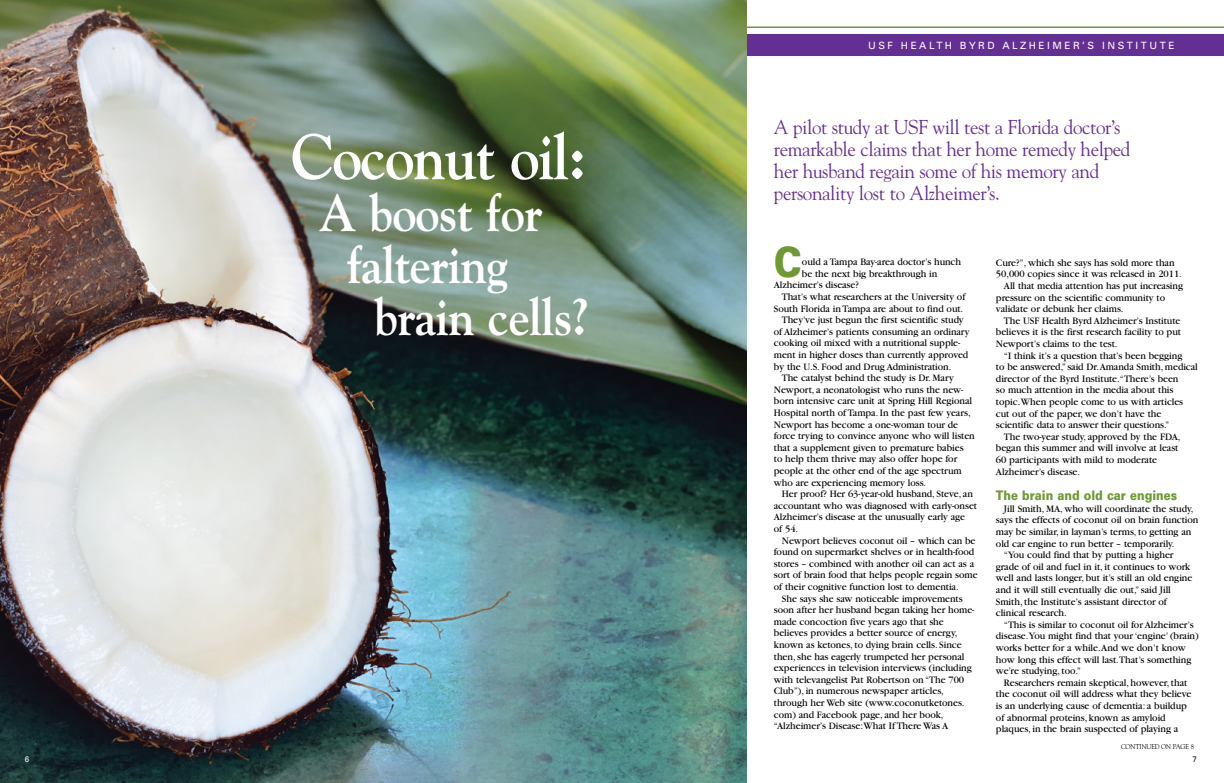
<style>
.page{position:relative;width:1224px;height:783px;background:#fff}
.page>*{position:absolute;margin:0;border:0;box-sizing:border-box;transform-origin:0 0}
.t1{font:700 64px "Goudy";letter-spacing:-.03em;color:#fff;scale:.93 1}
.t2{font:700 52px "Goudy";letter-spacing:-.02em;color:#fff;scale:.93 1}
.t3{font:900 41.8px "Univers";color:#6e9934;scale:.86 1}
.t4{font:20px/22px "Goudy";letter-spacing:-.02em;color:#642f92;scale:.95 1}
.t5{font:900 13.2px "Univers";color:#6e9934;scale:.86 1}
.t6{font:10.3px "Garamond";letter-spacing:-.005em;color:#000}
.t7{font:10px "Univers";letter-spacing:.25em;color:#fff}
.t8{font:8px "Univers";color:#fff}
.t9{font:8px "Univers";color:#000}
.t10{font:7px "Goudy";letter-spacing:-.015em;color:#000;scale:.92 1}
</style>
<div class="page">
<hr style="left:612px;top:26px;width:612px;height:2px;background:#6e9934">
<div style="left:612px;top:34px;width:612px;height:22px;background:#642f92"></div>
<img style="left:0;top:0;width:747px;height:783px">
<h1 class="t1" style="left:291px;top:119px;width:320px">Coconut oil:</h1>
<h2 class="t2" style="left:319px;top:182px;width:242px">A boost for</h2>
<h2 class="t2" style="left:346px;top:234px;width:175px">faltering</h2>
<h2 class="t2" style="left:374px;top:286px;width:234px">brain cells?</h2>
<p class="t7" style="left:868px;top:39px;width:308px">USF HEALTH BYRD ALZHEIMER’S INSTITUTE</p>
<h3 class="t4" style="left:774px;top:115px;width:377px">A pilot study at USF will test a Florida doctor’s remarkable claims that her home remedy helped her husband regain some of his memory and personality lost to Alzheimer’s.</h3>
<h3 class="t3" style="left:774px;top:236px;width:34px">C</h3>
<p class="t6" style="left:802px;top:257px;width:161px">ould a Tampa Bay-area doctor’s hunch</p>
<p class="t6" style="left:802px;top:268px;width:137px">be the next big breakthrough in</p>
<p class="t6" style="left:774px;top:280px;width:87px">Alzheimer’s disease?</p>
<p class="t6" style="left:782px;top:291px;width:185px">That’s what researchers at the University of</p>
<p class="t6" style="left:774px;top:303px;width:191px">South Florida in Tampa are about to find out.</p>
<p class="t6" style="left:782px;top:315px;width:183px">They’ve just begun the first scientific study</p>
<p class="t6" style="left:774px;top:326px;width:197px">of Alzheimer’s patients consuming an ordinary</p>
<p class="t6" style="left:774px;top:338px;width:188px">cooking oil mixed with a nutritional supple-</p>
<p class="t6" style="left:774px;top:349px;width:196px">ment in higher doses than currently approved</p>
<p class="t6" style="left:774px;top:361px;width:179px">by the U.S. Food and Drug Administration.</p>
<p class="t6" style="left:782px;top:373px;width:173px">The catalyst behind the study is Dr. Mary</p>
<p class="t6" style="left:774px;top:384px;width:191px">Newport, a neonatologist who runs the new-</p>
<p class="t6" style="left:774px;top:396px;width:200px">born intensive care unit at Spring Hill Regional</p>
<p class="t6" style="left:774px;top:407px;width:198px">Hospital north of Tampa. In the past few years,</p>
<p class="t6" style="left:774px;top:419px;width:186px">Newport has become a one-woman tour de</p>
<p class="t6" style="left:774px;top:431px;width:202px">force trying to convince anyone who will listen</p>
<p class="t6" style="left:774px;top:442px;width:191px">that a supplement given to premature babies</p>
<p class="t6" style="left:774px;top:454px;width:185px">to help them thrive may also offer hope for</p>
<p class="t6" style="left:774px;top:465px;width:189px">people at the other end of the age spectrum</p>
<p class="t6" style="left:774px;top:477px;width:154px">who are experiencing memory loss.</p>
<p class="t6" style="left:782px;top:489px;width:193px">Her proof? Her 63-year-old husband, Steve, an</p>
<p class="t6" style="left:774px;top:500px;width:205px">accountant who was diagnosed with early-onset</p>
<p class="t6" style="left:774px;top:512px;width:193px">Alzheimer’s disease at the unusually early age</p>
<p class="t6" style="left:774px;top:523px;width:26px">of 54.</p>
<p class="t6" style="left:782px;top:535px;width:195px">Newport believes coconut oil – which can be</p>
<p class="t6" style="left:774px;top:547px;width:202px">found on supermarket shelves or in health-food</p>
<p class="t6" style="left:774px;top:558px;width:202px">stores – combined with another oil can act as a</p>
<p class="t6" style="left:774px;top:570px;width:205px">sort of brain food that helps people regain some</p>
<p class="t6" style="left:774px;top:581px;width:186px">of their cognitive function lost to dementia.</p>
<p class="t6" style="left:782px;top:593px;width:182px">She says she saw noticeable improvements</p>
<p class="t6" style="left:774px;top:605px;width:202px">soon after her husband began taking her home-</p>
<p class="t6" style="left:774px;top:616px;width:171px">made concoction five years ago that she</p>
<p class="t6" style="left:774px;top:628px;width:185px">believes provides a better source of energy,</p>
<p class="t6" style="left:774px;top:639px;width:189px">known as ketones, to dying brain cells. Since</p>
<p class="t6" style="left:774px;top:651px;width:192px">then, she has eagerly trumpeted her personal</p>
<p class="t6" style="left:774px;top:663px;width:199px">experiences in television interviews (including</p>
<p class="t6" style="left:774px;top:674px;width:192px">with televangelist Pat Robertson on “The 700</p>
<p class="t6" style="left:774px;top:686px;width:171px">Club”), in numerous newspaper articles,</p>
<p class="t6" style="left:774px;top:697px;width:192px">through her Web site (www.coconutketones.</p>
<p class="t6" style="left:774px;top:709px;width:171px">com) and Facebook page, and her book,</p>
<p class="t6" style="left:774px;top:721px;width:176px">“Alzheimer’s Disease: What If There Was A</p>
<p class="t6" style="left:996px;top:257px;width:180px">Cure?”, which she says has sold more than</p>
<p class="t6" style="left:996px;top:269px;width:188px">50,000 copies since it was released in 2011.</p>
<p class="t6" style="left:1004px;top:280px;width:181px">All that media attention has put increasing</p>
<p class="t6" style="left:996px;top:292px;width:171px">pressure on the scientific community to</p>
<p class="t6" style="left:996px;top:304px;width:129px">validate or debunk her claims.</p>
<p class="t6" style="left:1004px;top:315px;width:178px">The USF Health Byrd Alzheimer’s Institute</p>
<p class="t6" style="left:996px;top:327px;width:187px">believes it is the first research facility to put</p>
<p class="t6" style="left:996px;top:338px;width:123px">Newport’s claims to the test.</p>
<p class="t6" style="left:1004px;top:350px;width:180px">“I think it’s a question that’s been begging</p>
<p class="t6" style="left:996px;top:362px;width:203px">to be answered,” said Dr. Amanda Smith, medical</p>
<p class="t6" style="left:996px;top:373px;width:184px">director of the Byrd Institute.“There’s been</p>
<p class="t6" style="left:996px;top:385px;width:179px">so much attention in the media about this</p>
<p class="t6" style="left:996px;top:396px;width:189px">topic. When people come to us with articles</p>
<p class="t6" style="left:996px;top:408px;width:167px">cut out of the paper, we don’t have the</p>
<p class="t6" style="left:996px;top:420px;width:175px">scientific data to answer their questions.”</p>
<p class="t6" style="left:1004px;top:431px;width:178px">The two-year study, approved by the FDA,</p>
<p class="t6" style="left:996px;top:443px;width:184px">began this summer and will involve at least</p>
<p class="t6" style="left:996px;top:454px;width:163px">60 participants with mild to moderate</p>
<p class="t6" style="left:996px;top:466px;width:86px">Alzheimer’s disease.</p>
<p class="t5" style="left:996px;top:487px;width:212px">The brain and old car engines</p>
<p class="t6" style="left:1004px;top:503px;width:191px">Jill Smith, MA, who will coordinate the study,</p>
<p class="t6" style="left:996px;top:515px;width:204px">says the effects of coconut oil on brain function</p>
<p class="t6" style="left:996px;top:526px;width:197px">may be similar, in layman’s terms, to getting an</p>
<p class="t6" style="left:996px;top:538px;width:180px">old car engine to run better – temporarily.</p>
<p class="t6" style="left:1004px;top:550px;width:171px">“You could find that by putting a higher</p>
<p class="t6" style="left:996px;top:561px;width:196px">grade of oil and fuel in it, it continues to work</p>
<p class="t6" style="left:996px;top:573px;width:198px">well and lasts longer, but it’s still an old engine</p>
<p class="t6" style="left:996px;top:584px;width:176px">and it will still eventually die out,” said Jill</p>
<p class="t6" style="left:996px;top:596px;width:173px">Smith, the Institute’s assistant director of</p>
<p class="t6" style="left:996px;top:608px;width:72px">clinical research.</p>
<p class="t6" style="left:1004px;top:619px;width:191px">“This is similar to coconut oil for Alzheimer’s</p>
<p class="t6" style="left:996px;top:631px;width:204px">disease.You might find that your ‘engine’ (brain)</p>
<p class="t6" style="left:996px;top:642px;width:191px">works better for a while. And we don’t know</p>
<p class="t6" style="left:996px;top:654px;width:197px">how long this effect will last.That’s something</p>
<p class="t6" style="left:996px;top:666px;width:86px">we’re studying, too.”</p>
<p class="t6" style="left:1004px;top:677px;width:185px">Researchers remain skeptical, however, that</p>
<p class="t6" style="left:996px;top:689px;width:197px">the coconut oil will address what they believe</p>
<p class="t6" style="left:996px;top:700px;width:192px">is an underlying cause of dementia: a buildup</p>
<p class="t6" style="left:996px;top:712px;width:171px">of abnormal proteins, known as amyloid</p>
<p class="t6" style="left:996px;top:724px;width:184px">plaques, in the brain suspected of playing a</p>
<p class="t10" style="left:1121px;top:742px;width:81px">CONTINUED ON PAGE 8</p>
<p class="t8" style="left:25px;top:755px;width:6px">6</p>
<p class="t8" style="left:27px;top:755px;width:6px">6</p>
<p class="t9" style="left:1193px;top:755px;width:6px">7</p>
</div>
